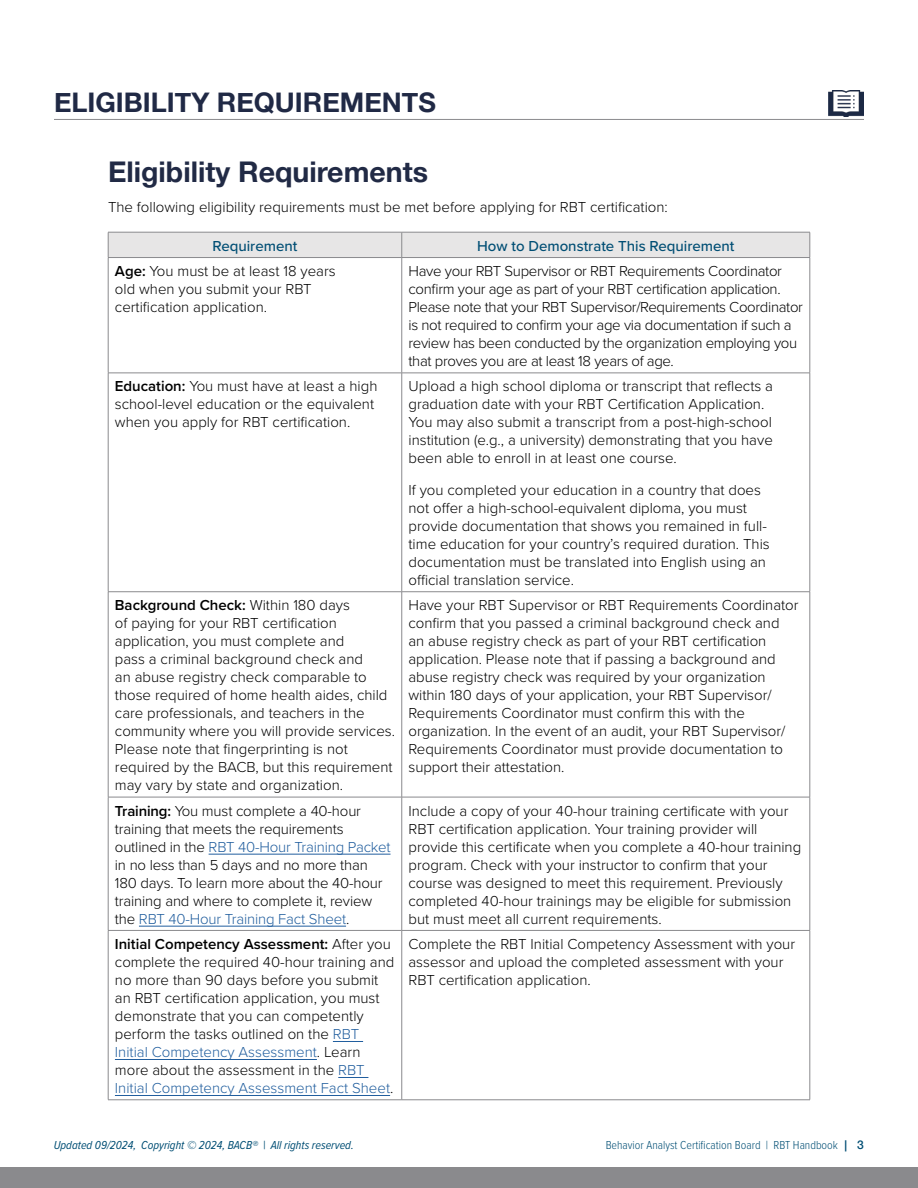
<style>
.page{position:relative;width:918px;height:1188px;background:#fff}
.page>*{position:absolute;margin:0;border:0;box-sizing:border-box;transform-origin:0 0}
.Heading_1{font:700 28.5px "Helvetica Neue LT Pro";color:#212a45}
.t1{font:700 27px "Helvetica Neue";color:#202945}
.Table_Body{font:300 15px/18px "Proxima Nova";color:#000}
.Table_Body-2{font:300 15px/18px "Proxima Nova";letter-spacing:-.02em;color:#000}
.Body_Text{font:300 15px "Proxima Nova";color:#000}
.Table_Headers_Footers{font:500 15px "Proxima Nova";color:#004e74}
.t2{font:italic 12px "Proxima Nova Cond";color:#004e74}
.t3{font:300 12px "Proxima Nova Cond";color:#004e74}
.s1{font-weight:600}
.s2{color:#215e9e}
.s3{font-family:"Helvetica Neue";font-weight:500;font-size:11.1px}
.s4{font-family:"Helvetica Neue";font-weight:500}
</style>
<div class="page">
<div style="left:0;top:1167px;width:918px;height:21px;background:#8a8a8d"></div>
<hr style="left:54px;top:119px;width:810px;height:1px;background:#8a8a8d">
<div style="left:108px;top:232px;width:703px;height:26px;background:#e7e6e6"></div>
<hr style="left:108px;top:257px;width:294px;height:1px;background:#8a8a8d">
<hr style="left:108px;top:258px;width:1px;height:115px;background:#8a8a8d">
<hr style="left:402px;top:257px;width:408px;height:1px;background:#8a8a8d">
<hr style="left:402px;top:258px;width:1px;height:115px;background:#8a8a8d">
<hr style="left:810px;top:258px;width:1px;height:115px;background:#8a8a8d">
<hr style="left:108px;top:373px;width:294px;height:1px;background:#8a8a8d">
<hr style="left:108px;top:373px;width:1px;height:219px;background:#8a8a8d">
<hr style="left:402px;top:373px;width:408px;height:1px;background:#8a8a8d">
<hr style="left:402px;top:373px;width:1px;height:219px;background:#8a8a8d">
<hr style="left:810px;top:373px;width:1px;height:219px;background:#8a8a8d">
<hr style="left:108px;top:591px;width:294px;height:1px;background:#8a8a8d">
<hr style="left:108px;top:592px;width:1px;height:205px;background:#8a8a8d">
<hr style="left:402px;top:591px;width:408px;height:1px;background:#8a8a8d">
<hr style="left:402px;top:592px;width:1px;height:205px;background:#8a8a8d">
<hr style="left:810px;top:592px;width:1px;height:205px;background:#8a8a8d">
<hr style="left:108px;top:797px;width:294px;height:1px;background:#8a8a8d">
<hr style="left:108px;top:797px;width:1px;height:133px;background:#8a8a8d">
<hr style="left:402px;top:797px;width:408px;height:1px;background:#8a8a8d">
<hr style="left:402px;top:797px;width:1px;height:133px;background:#8a8a8d">
<hr style="left:810px;top:797px;width:1px;height:133px;background:#8a8a8d">
<hr style="left:108px;top:930px;width:294px;height:1px;background:#8a8a8d">
<hr style="left:108px;top:931px;width:1px;height:169px;background:#8a8a8d">
<hr style="left:402px;top:930px;width:408px;height:1px;background:#8a8a8d">
<hr style="left:402px;top:931px;width:1px;height:169px;background:#8a8a8d">
<hr style="left:810px;top:931px;width:1px;height:169px;background:#8a8a8d">
<hr style="left:108px;top:1100px;width:294px;height:1px;background:#8a8a8d">
<hr style="left:402px;top:1100px;width:408px;height:1px;background:#8a8a8d">
<hr style="left:209px;top:854px;width:182px;height:1px;background:#215e9e">
<hr style="left:139px;top:926px;width:207px;height:1px;background:#215e9e">
<hr style="left:333px;top:1041px;width:30px;height:1px;background:#215e9e">
<hr style="left:115px;top:1059px;width:202px;height:1px;background:#215e9e">
<hr style="left:338px;top:1077px;width:30px;height:1px;background:#215e9e">
<hr style="left:115px;top:1095px;width:275px;height:1px;background:#215e9e">
<img style="left:829px;top:90px;width:35px;height:27px">
<h2 class="t1" style="left:54px;top:82px;width:383px">ELIGIBILITY REQUIREMENTS</h2>
<h1 class="Heading_1" style="left:108px;top:155px;width:322px">Eligibility Requirements</h1>
<p class="Body_Text" style="left:108px;top:196px;width:561px">The following eligibility requirements must be met before applying for RBT certification:</p>
<p class="Table_Headers_Footers" style="left:213px;top:235px;width:86px">Requirement</p>
<p class="Table_Headers_Footers" style="left:477px;top:235px;width:259px">How to Demonstrate This Requirement</p>
<p class="Table_Body" style="left:115px;top:261px;width:222px"><span class="s1">Age:</span> You must be at least 18 years old when you submit your RBT certification application.</p>
<p class="Table_Body-2" style="left:409px;top:261px;width:396px">Have your RBT Supervisor or RBT Requirements Coordinator confirm your age as part of your RBT certification application.<br>Please note that your RBT Supervisor/Requirements Coordinator is not required to confirm your age via documentation if such a review has been conducted by the organization employing you that proves you are at least 18 years of age.</p>
<p class="Table_Body" style="left:115px;top:377px;width:264px"><span class="s1">Education:</span> You must have at least a high school-level education or the equivalent when you apply for RBT certification.</p>
<p class="Table_Body" style="left:409px;top:377px;width:366px">Upload a high school diploma or transcript that reflects a graduation date with your RBT Certification Application.<br>You may also submit a transcript from a post-high-school institution (e.g., a university) demonstrating that you have been able to enroll in at least one course.</p>
<p class="Table_Body" style="left:409px;top:480px;width:363px">If you completed your education in a country that does not offer a high-school-equivalent diploma, you must provide documentation that shows you remained in full&shy;time education for your country’s required duration. This documentation must be translated into English using an official translation service.</p>
<p class="Table_Body" style="left:115px;top:596px;width:282px"><span class="s1">Background Check:</span> Within 180 days<br>of paying for your RBT certification application, you must complete and<br>pass a criminal background check and<br>an abuse registry check comparable to those required of home health aides, child care professionals, and teachers in the community where you will provide services.<br>Please note that fingerprinting is not required by the BACB, but this requirement may vary by state and organization.</p>
<p class="Table_Body" style="left:409px;top:596px;width:392px">Have your RBT Supervisor or RBT Requirements Coordinator confirm that you passed a criminal background check and an abuse registry check as part of your RBT certification application. Please note that if passing a background and abuse registry check was required by your organization within 180 days of your application, your RBT Supervisor/ Requirements Coordinator must confirm this with the organization. In the event of an audit, your RBT Supervisor/ Requirements Coordinator must provide documentation to support their attestation.</p>
<p class="Table_Body" style="left:115px;top:801px;width:277px"><span class="s1">Training:</span> You must complete a 40-hour training that meets the requirements outlined in the <span class="s2">RBT 40-Hour Training Packet </span>in no less than 5 days and no more than 180 days. To learn more about the 40-hour training and where to complete it, review the <span class="s2">RBT 40-Hour Training Fact Sheet</span>.</p>
<p class="Table_Body" style="left:409px;top:801px;width:394px">Include a copy of your 40-hour training certificate with your RBT certification application. Your training provider will provide this certificate when you complete a 40-hour training program. Check with your instructor to confirm that your course was designed to meet this requirement. Previously completed 40-hour trainings may be eligible for submission but must meet all current requirements.</p>
<p class="Table_Body" style="left:115px;top:934px;width:281px"><span class="s1">Initial Competency Assessment:</span> After you complete the required 40-hour training and no more than 90 days before you submit an RBT certification application, you must demonstrate that you can competently perform the tasks outlined on the <span class="s2">RBT Initial Competency Assessment</span>. Learn more about the assessment in the <span class="s2">RBT Initial Competency Assessment Fact Sheet</span>.</p>
<p class="Table_Body" style="left:409px;top:934px;width:388px">Complete the RBT Initial Competency Assessment with your assessor and upload the completed assessment with your<br>RBT certification application.</p>
<p class="t2" style="left:54px;top:1136px;width:302px">Updated 09/2024, Copyright © 2024, BACB® | All rights reserved.</p>
<p class="t3" style="left:606px;top:1136px;width:260px">Behavior Analyst Certification Board | RBT Handbook <span class="s3">|</span> <span class="s4">3</span></p>
</div>
